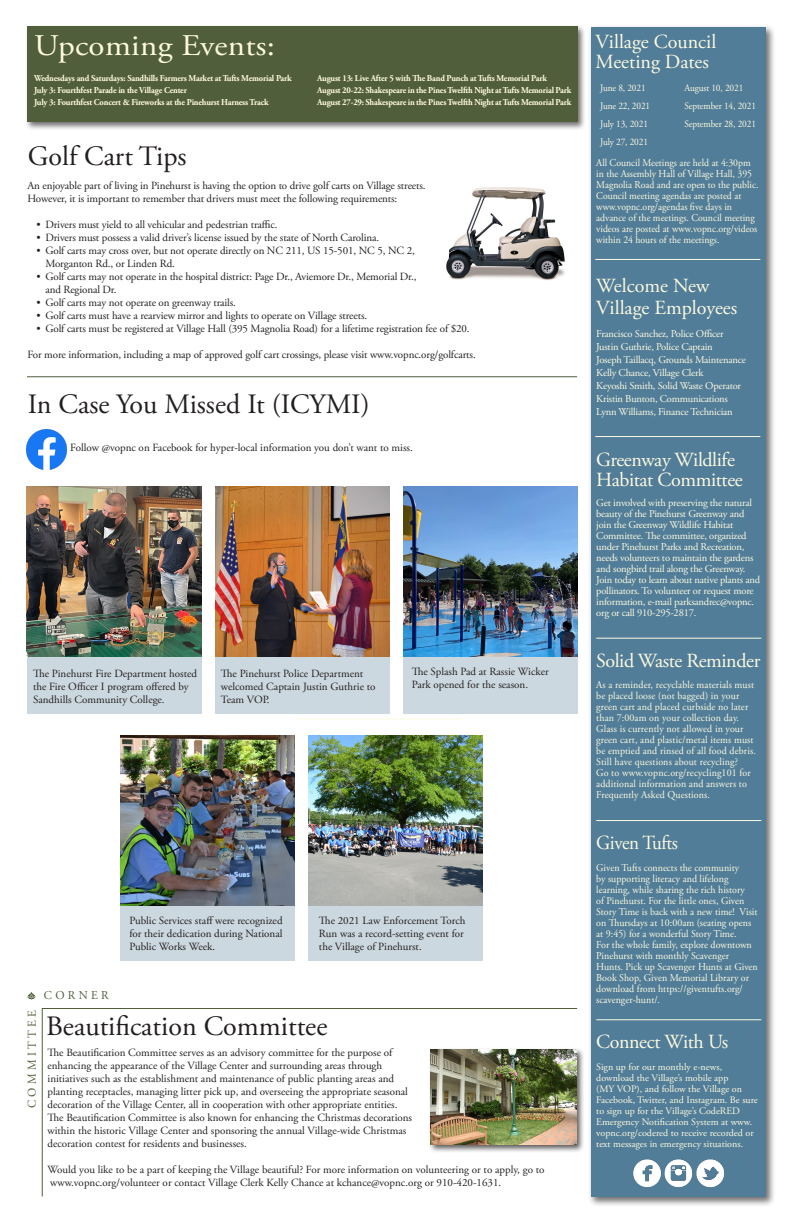
<style>
.page{position:relative;width:792px;height:1224px;background:#fff}
.page>*{position:absolute;margin:0;border:0;box-sizing:border-box;transform-origin:0 0}
.t1{font:30px "Adobe Garamond Pro";letter-spacing:.01em;color:#fefae0;scale:1.1 1}
.t2{font:28px "Adobe Garamond Pro";color:#231f20}
.t3{font:20px/22px "Adobe Garamond Pro";letter-spacing:-.02em;color:#fefae0}
.t4{font:20px/20px "Adobe Garamond Pro";color:#fefae0}
.t5{font:20px "Adobe Garamond Pro";letter-spacing:-.02em;color:#fefae0;scale:.95 1}
.t6{font:12px "Adobe Garamond Pro";letter-spacing:.285em;color:#515e3b}
.t7{font:11px/13px "Adobe Garamond Pro";color:#231f20}
.t8{font:10.5px/11px "Adobe Garamond Pro";color:#fefae0;scale:.95 1}
.t9{font:10.5px/11px "Adobe Garamond Pro";letter-spacing:-.02em;color:#fefae0}
.t10{font:10.5px/11px "Adobe Garamond Pro";color:#fefae0;scale:.93 1}
.t11{font:10px/11px "Adobe Garamond Pro";color:#fefae0}
.t12{font:10px "Adobe Garamond Pro";color:#fefae0;scale:.93 1}
.t13{font:700 9px "Adobe Garamond Pro";letter-spacing:-.02em;color:#fefae0;scale:.95 1}
</style>
<div class="page">
<div style="left:308px;top:904px;width:174px;height:57px;background:#ccd8df"></div>
<div style="left:120px;top:904px;width:174px;height:57px;background:#ccd8df"></div>
<div style="left:404px;top:652px;width:174px;height:62px;background:#ccd8df"></div>
<div style="left:216px;top:652px;width:174px;height:62px;background:#ccd8df"></div>
<div style="left:27px;top:652px;width:174px;height:62px;background:#ccd8df"></div>
<div style="left:588px;top:24px;width:188px;height:1183px;background:#231f20;opacity:.65"></div>
<div style="left:591px;top:27px;width:175px;height:1170px;background:#517d98"></div>
<div style="left:25px;top:25px;width:561px;height:105px;background:#231f20;opacity:.65"></div>
<div style="left:27px;top:27px;width:550px;height:95px;background:#515e3b"></div>
<hr style="left:595px;top:259px;width:165px;height:1px;background:#fefae0">
<hr style="left:595px;top:436px;width:165px;height:1px;background:#fefae0">
<hr style="left:596px;top:638px;width:165px;height:1px;background:#fefae0">
<hr style="left:296px;top:719px;width:165px;height:1px;background:#fefae0">
<img style="left:590px;top:1174px;width:1px;height:23px">
<img style="left:618px;top:1159px;width:119px;height:40px">
<hr style="left:27px;top:376px;width:550px;height:1px;background:#515e3b">
<hr style="left:596px;top:820px;width:165px;height:1px;background:#fefae0">
<svg style="left:27px;top:992px;width:9px;height:8px"></svg>
<svg style="left:41px;top:1008px;width:537px;height:189px"></svg>
<div style="left:428px;top:1048px;width:157px;height:106px;background:#231f20;opacity:.75"></div>
<img style="left:431px;top:1050px;width:146px;height:95px">
<hr style="left:596px;top:1020px;width:165px;height:1px;background:#fefae0">
<img style="left:446px;top:187px;width:119px;height:93px">
<img style="left:27px;top:486px;width:174px;height:170px">
<img style="left:215px;top:486px;width:175px;height:170px">
<img style="left:403px;top:486px;width:175px;height:170px">
<img style="left:120px;top:736px;width:174px;height:170px">
<img style="left:308px;top:736px;width:174px;height:170px">
<img style="left:27px;top:430px;width:40px;height:40px">
<p class="t1" style="left:34px;top:28px;width:221px">Upcoming Events:</p>
<p class="t4" style="left:596px;top:32px;width:122px">Village Council<br>Meeting Dates</p>
<p class="t13" style="left:34px;top:73px;width:273px">Wednesdays and Saturdays: Sandhills Farmers Market at Tufts Memorial Park</p>
<p class="t13" style="left:34px;top:85px;width:162px">July 3: Fourthfest Parade in the Village Center</p>
<p class="t13" style="left:34px;top:97px;width:248px">July 3: Fourthfest Concert &amp; Fireworks at the Pinehurst Harness Track</p>
<p class="t13" style="left:317px;top:73px;width:243px">August 13: Live After 5 with The Band Punch at Tufts Memorial Park</p>
<p class="t13" style="left:317px;top:85px;width:269px">August 20-22: Shakespeare in the Pines Twelfth Night at Tufts Memorial Park</p>
<p class="t13" style="left:317px;top:97px;width:269px">August 27-29: Shakespeare in the Pines Twelfth Night at Tufts Memorial Park</p>
<p class="t12" style="left:600px;top:82px;width:50px">June 8, 2021</p>
<p class="t12" style="left:685px;top:82px;width:65px">August 10, 2021</p>
<p class="t12" style="left:600px;top:100px;width:55px">June 22, 2021</p>
<p class="t12" style="left:685px;top:100px;width:78px">September 14, 2021</p>
<p class="t12" style="left:600px;top:118px;width:53px">July 13, 2021</p>
<p class="t12" style="left:685px;top:118px;width:78px">September 28, 2021</p>
<p class="t12" style="left:600px;top:136px;width:53px">July 27, 2021</p>
<p class="t2" style="left:28px;top:139px;width:160px">Golf Cart Tips</p>
<p class="t10" style="left:596px;top:158px;width:176px">All Council Meetings are held at 4:30pm in the Assembly Hall of Village Hall, 395<br>Magnolia Road and are open to the public.<br>Council meeting agendas are posted at www.vopnc.org/agendas five days in advance of the meetings. Council meeting videos are posted at www.vopnc.org/videos within 24 hours of the meetings.</p>
<p class="t3" style="left:596px;top:275px;width:143px">Welcome New<br>Village Employees</p>
<p class="t9" style="left:596px;top:328px;width:129px">Francisco Sanchez, Police Officer</p>
<p class="t9" style="left:596px;top:341px;width:118px">Justin Guthrie, Police Captain</p>
<p class="t9" style="left:596px;top:354px;width:151px">Joseph Taillacq, Grounds Maintenance</p>
<p class="t9" style="left:596px;top:367px;width:109px">Kelly Chance, Village Clerk</p>
<p class="t9" style="left:596px;top:380px;width:146px">Keyoshi Smith, Solid Waste Operator</p>
<p class="t9" style="left:596px;top:393px;width:133px">Kristin Bunton, Communications</p>
<p class="t9" style="left:596px;top:406px;width:138px">Lynn Williams, Finance Technician</p>
<p class="t3" style="left:596px;top:450px;width:148px;line-height:20px">Greenway Wildlife<br>Habitat Committee</p>
<p class="t9" style="left:596px;top:497px;width:165px">Get involved with preserving the natural beauty of the Pinehurst Greenway and join the Greenway Wildlife Habitat Committee. The committee, organized under Pinehurst Parks and Recreation, needs volunteers to maintain the gardens and songbird trail along the Greenway.<br>Join today to learn about native plants and pollinators. To volunteer or request more information, e-mail parksandrec@vopnc. org or call 910-295-2817.</p>
<p class="t3" style="left:596px;top:650px;width:166px">Solid Waste Reminder</p>
<p class="t8" style="left:596px;top:679px;width:169px">As a reminder, recyclable materials must be placed loose (not bagged) in your green cart and placed curbside no later than 7:00am on your collection day.<br>Glass is currently not allowed in your green cart, and plastic/metal items must be emptied and rinsed of all food debris.<br>Still have questions about recycling?<br>Go to www.vopnc.org/recycling101 for additional information and answers to Frequently Asked Questions.</p>
<p class="t5" style="left:596px;top:830px;width:88px">Given Tufts</p>
<p class="t8" style="left:596px;top:862px;width:172px">Given Tufts connects the community<br>by supporting literacy and lifelong learning, while sharing the rich history<br>of Pinehurst. For the little ones, Given Story Time is back with a new time! Visit on Thursdays at 10:00am (seating opens at 9:45) for a wonderful Story Time.<br>For the whole family, explore downtown Pinehurst with monthly Scavenger Hunts. Pick up Scavenger Hunts at Given Book Shop, Given Memorial Library or download from https://giventufts.org/ scavenger-hunt/.</p>
<p class="t3" style="left:596px;top:1031px;width:134px">Connect With Us</p>
<p class="t11" style="left:596px;top:1061px;width:163px">Sign up for our monthly e-news, download the Village’s mobile app<br>(MY VOP), and follow the Village on Facebook, Twitter, and Instagram. Be sure to sign up for the Village’s CodeRED Emergency Notification System at www. vopnc.org/codered to receive recorded or text messages in emergency situations.</p>
<p class="t7" style="left:27px;top:180px;width:400px">An enjoyable part of living in Pinehurst is having the option to drive golf carts on Village streets.<br>However, it is important to remember that drivers must meet the following requirements:</p>
<p class="t7" style="left:36px;top:219px;width:243px">• Drivers must yield to all vehicular and pedestrian traffic.</p>
<p class="t7" style="left:36px;top:232px;width:344px">• Drivers must possess a valid driver’s license issued by the state of North Carolina.</p>
<p class="t7" style="left:45px;top:245px;width:371px;text-indent:-9px">• Golf carts may cross over, but not operate directly on NC 211, US 15-501, NC 5, NC 2,<br>Morganton Rd., or Linden Rd.</p>
<p class="t7" style="left:45px;top:271px;width:373px;text-indent:-9px">• Golf carts may not operate in the hospital district: Page Dr., Aviemore Dr., Memorial Dr., and Regional Dr.</p>
<p class="t7" style="left:36px;top:297px;width:201px">• Golf carts may not operate on greenway trails.</p>
<p class="t7" style="left:36px;top:310px;width:332px">• Golf carts must have a rearview mirror and lights to operate on Village streets.</p>
<p class="t7" style="left:36px;top:323px;width:435px">• Golf carts must be registered at Village Hall (395 Magnolia Road) for a lifetime registration fee of $20.</p>
<p class="t7" style="left:27px;top:349px;width:450px">For more information, including a map of approved golf cart crossings, please visit www.vopnc.org/golfcarts.</p>
<p class="t2" style="left:28px;top:388px;width:343px">In Case You Missed It (ICYMI)</p>
<p class="t7" style="left:70px;top:441px;width:344px">Follow @vopnc on Facebook for hyper-local information you don’t want to miss.</p>
<p class="t7" style="left:33px;top:667px;width:166px">The Pinehurst Fire Department hosted the Fire Officer I program offered by<br>Sandhills Community College.</p>
<p class="t7" style="left:221px;top:667px;width:156px">The Pinehurst Police Department welcomed Captain Justin Guthrie to<br>Team VOP.</p>
<p class="t7" style="left:412px;top:665px;width:138px">The Splash Pad at Rassie Wicker<br>Park opened for the season.</p>
<p class="t7" style="left:129px;top:915px;width:155px;text-align:justify">Public Services staff were recognized for their dedication during National Public Works Week.</p>
<p class="t7" style="left:319px;top:915px;width:148px">The 2021 Law Enforcement Torch<br>Run was a record-setting event for the Village of Pinehurst.</p>
<p class="t6" style="left:44px;top:988px;width:66px">CORNER</p>
<p class="t6" style="left:25px;top:1108px;width:100px;rotate:-90deg">COMMITTEE</p>
<p class="t2" style="left:46px;top:1009px;width:283px">Beautification Committee</p>
<p class="t7" style="left:48px;top:1047px;width:366px">The Beautification Committee serves as an advisory committee for the purpose of enhancing the appearance of the Village Center and surrounding areas through initiatives such as the establishment and maintenance of public planting areas and planting receptacles, managing litter pick up, and overseeing the appropriate seasonal decoration of the Village Center, all in cooperation with other appropriate entities.<br>The Beautification Committee is also known for enhancing the Christmas decorations within the historic Village Center and sponsoring the annual Village-wide Christmas decoration contest for residents and businesses.</p>
<p class="t7" style="left:48px;top:1164px;width:499px">Would you like to be a part of keeping the Village beautiful? For more information on volunteering or to apply, go to</p>
<p class="t7" style="left:50px;top:1177px;width:453px">www.vopnc.org/volunteer or contact Village Clerk Kelly Chance at kchance@vopnc.org or 910-420-1631.</p>
</div>
